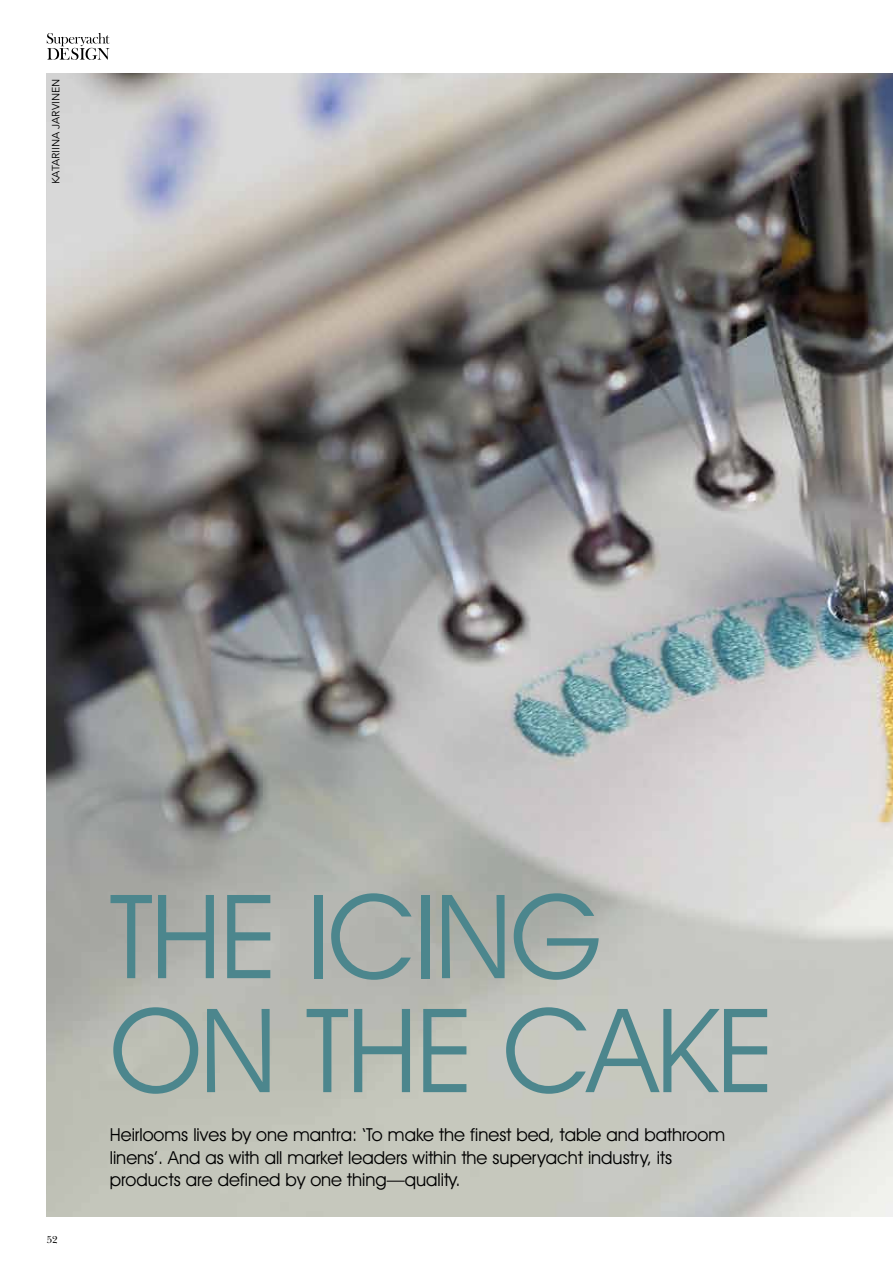
<style>
.page{position:relative;width:893px;height:1263px;background:#fff}
.page>*{position:absolute;margin:0;border:0;box-sizing:border-box;transform-origin:0 0}
.t1{font:117px/114px "Avant Garde IT Cby BT";letter-spacing:-.02em;color:#4c868d}
.t2{font:18px/22.5px "Avant Garde IT Cby BT";color:#000}
.t3{font:10.5px "Avenir";color:#000}
.t4{font:10.5px "New Baskerville";color:#000}
</style>
<div class="page">
<img style="left:47px;top:73px;width:846px;height:1143px">
<svg style="left:47px;top:33px;width:63px;height:27px"></svg>
<p class="t3" style="left:50px;top:184px;width:107px;rotate:-90deg">KATARIINA JARVINEN</p>
<p class="t4" style="left:47px;top:1233px;width:12px">52</p>
<h1 class="t1" style="left:110px;top:879px;width:667px">THE ICING<br>ON THE CAKE</h1>
<p class="t2" style="left:110px;top:1124px;width:617px">Heirlooms lives by one mantra: ‘To make the finest bed, table and bathroom linens’. And as with all market leaders within the superyacht industry, its products are defined by one thing—quality.</p>
</div>
